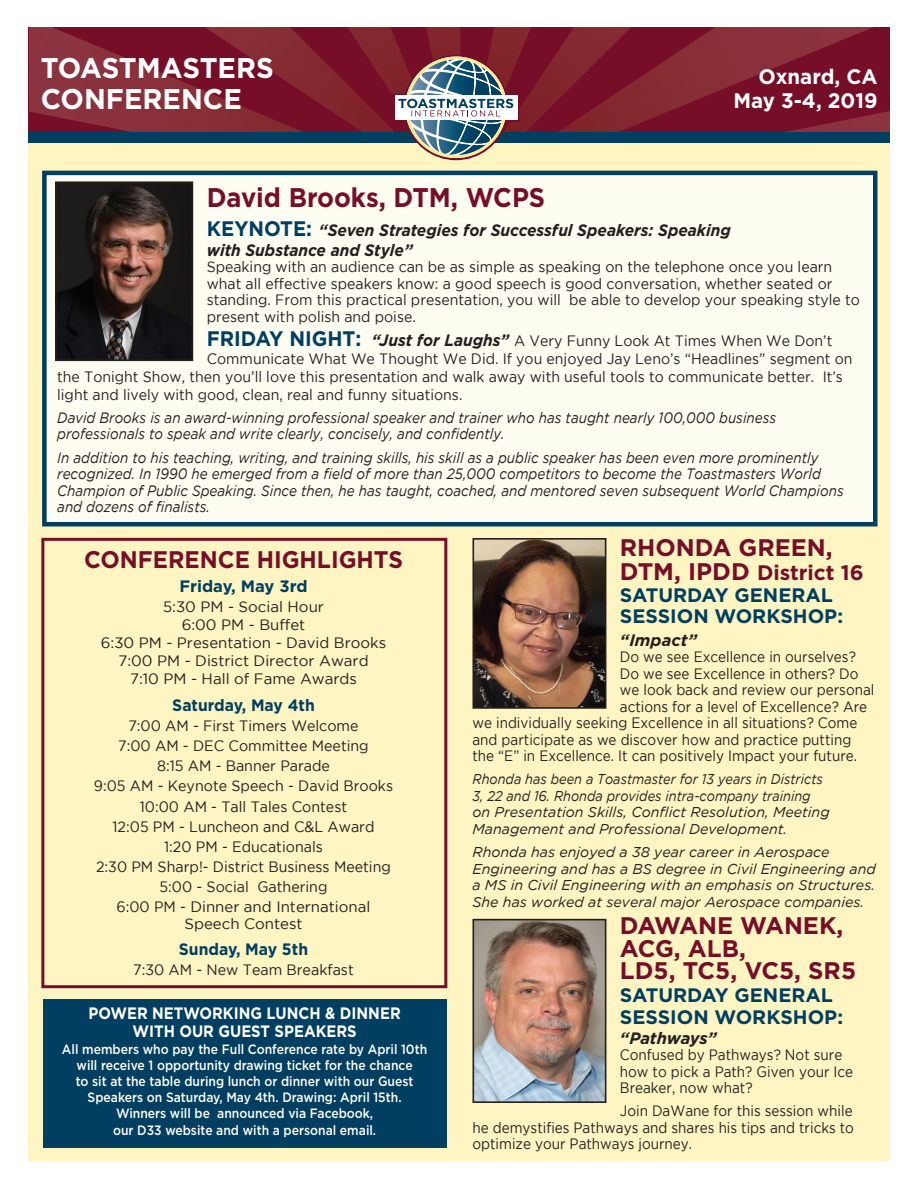
<style>
.page{position:relative;width:918px;height:1188px;background:#fff}
.page>*{position:absolute;margin:0;border:0;box-sizing:border-box;transform-origin:0 0}
.t1{font:700 28.5px/31.5px "Gotham";color:#fff}
.t2{font:700 27px "Gotham";color:#770e28;scale:.94 1}
.t3{font:700 24px/22.5px "Gotham";color:#770e28}
.t4{font:700 24px "Gotham";color:#770e28;scale:.95 1}
.t5{font:700 21px/24px "Gotham";color:#fff;text-align:right}
.t6{font:700 21px "Gotham";color:#770e28}
.t7{font:700 21px "Gotham";color:#003f61;scale:.95 1}
.t8{font:700 19.5px/21px "Gotham";color:#003f61}
.t9{font:italic 700 16.5px/19.5px "Gotham";color:#231f20;scale:.94 1}
.t10{font:700 16.5px/18px "Gotham";color:#fff;scale:.9 1}
.t11{font:700 16.5px "Gotham";color:#003f61;scale:.95 1}
.t12{font:italic 700 16.5px "Gotham";color:#231f20}
.t13{font:700 16.5px "Gotham";color:#003f61}
.t14{font:15px/16.5px "Gotham";color:#231f20;scale:.94 1}
.t15{font:italic 15px/16.5px "Gotham";color:#231f20;scale:.9 1}
.t16{font:15px/16.5px "Gotham";color:#231f20;scale:.9 1}
.t17{font:15px/20.1px "Gotham";color:#231f20;text-align:center;scale:.95 1}
.t18{font:15px/18px "Gotham";color:#231f20;text-align:center}
.t19{font:italic 14.25px/16.5px "Gotham";color:#231f20}
.t20{font:italic 14.25px/16.5px "Gotham";color:#231f20;scale:.9 1}
.t21{font:500 13.5px/16.2px "Gotham";color:#fff;text-align:center;scale:.9 1}
.s1{font-style:normal;font-size:21px;color:#003f61}
.s2{font-weight:700;font-size:21px;color:#003f61}
.s3{font-weight:700;font-style:italic;font-size:16.5px}
.s4{font-size:24px}
</style>
<div class="page">
<div style="left:28px;top:27px;width:862px;height:1134px;background:#fef5c2"></div>
<svg style="left:29px;top:27px;width:861px;height:105px;background:#7e1d2e"></svg>
<div style="left:29px;top:132px;width:861px;height:10px;background:#003f61"></div>
<svg style="left:393px;top:55px;width:126px;height:105px;background:#938e94"></svg>
<div style="left:44px;top:174px;width:830px;height:351px;background:#fefdf2"></div>
<div style="left:42px;top:171px;width:836px;height:355px;border:4px solid #003f61"></div>
<img style="left:58px;top:184px;width:132px;height:174px">
<div style="left:55px;top:181px;width:138px;height:180px;border:2px solid #231f20"></div>
<img style="left:476px;top:541px;width:127px;height:165px">
<div style="left:473px;top:538px;width:133px;height:171px;border:2px solid #231f20"></div>
<div style="left:41px;top:538px;width:406px;height:450px;border:3px solid #770e28"></div>
<img style="left:476px;top:922px;width:127px;height:178px">
<div style="left:473px;top:919px;width:133px;height:184px;border:2px solid #231f20"></div>
<div style="left:43px;top:999px;width:404px;height:149px;background:#003f61"></div>
<h1 class="t1" style="left:41px;top:51px;width:60px">TOASTMASTE</h1>
<h1 class="t1" style="left:41px;top:51px;width:232px;text-indent:195px">RS<br>CON FERENCE</h1>
<h3 class="t5" style="left:733px;top:64px;width:146px">OXNARD, CA<br>MAY 3-4, 2019</h3>
<h2 class="t2" style="left:207px;top:182px;width:359px">DAVID BROOKS, DTM, WCPS</h2>
<p class="t9" style="left:207px;top:220px;width:559px"><span class="s1">KEYNO TE:</span> “Seven Strategies for Successful Speakers: Speaking with Substance and Style”</p>
<p class="t14" style="left:207px;top:258px;width:696px">Speaking with an audience can be as simple as speaking on the telephone once you learn what all effective speakers know: a good speech is good conversation, whether seated or standing. From this practical presentation, you will be able to develop your speaking style to present with polish and poise.</p>
<h3 class="t7" style="left:207px;top:326px;width:101px">FRI DAY NIG</h3>
<p class="t14" style="left:327px;top:332px;width:539px"><span class="s2">HT:</span> <span class="s3">“Just for Laughs”</span> A Very Funny Look At Times When We Don’t</p>
<p class="t14" style="left:207px;top:350px;width:689px">Communicate What We Thought We Did. If you enjoyed Jay Leno’s “Headlines” segment on</p>
<p class="t14" style="left:57px;top:368px;width:837px">the Tonight Show, then you’ll love this presentation and walk away with useful tools to communicate better. It’s</p>
<p class="t14" style="left:57px;top:386px;width:433px">light and lively with good, clean, real and funny situations.</p>
<p class="t15" style="left:57px;top:409px;width:800px">David Brooks is an award-winning professional speaker and trainer who has taught nearly 100,000 business professionals to speak and write clearly, concisely, and confidently.</p>
<p class="t15" style="left:57px;top:449px;width:875px">In addition to his teaching, writing, and training skills, his skill as a public speaker has been even more prominently recognized. In 1990 he emerged from a field of more than 25,000 competitors to become the Toastmasters World Champion of Public Speaking. Since then, he has taught, coached, and mentored seven subsequent World Champions and dozens of finalists.</p>
<h3 class="t3" style="left:620px;top:535px;width:19px">RHO</h3>
<h3 class="t3" style="left:676px;top:535px;width:158px">NDA GREEN,</h3>
<h3 class="t6" style="left:620px;top:560px;width:245px"><span class="s4">DTM, I PDD</span> DISTRICT 16</h3>
<h3 class="t8" style="left:620px;top:584px;width:208px">SATURDAY GENERAL<br>SESSION WOR</h3>
<h3 class="t4" style="left:84px;top:546px;width:321px">CONFERENCE HIGHLIGHTS</h3>
<p class="t13" style="left:179px;top:577px;width:130px">FRIDAY, MAY 3RD</p>
<p class="t18" style="left:101px;top:597px;width:287px">5:30 PM - Social Hour<br>6:00 PM - Buffet<br>6:30 PM - Presentation - David Brooks<br>7:00 PM - District Director Award<br>7:10 PM - Hall of Fame Awards</p>
<p class="t11" style="left:172px;top:695px;width:151px">SATURDAY, M AY 4TH</p>
<p class="t17" style="left:94px;top:715px;width:316px">7:00 AM - First Timers Welcome<br>7:00 AM - DEC Committee Meeting<br>8:15 AM - Banner Parade<br>9:05 AM - Keynote Speech - David Brooks<br>10:00 AM - Tall Tales Contest<br>12:05 PM - Luncheon and C&amp;L Award<br>1:20 PM - Educationals<br>2:30 PM Sharp!- District Business Meeting<br>5:00 - Social Gathering<br>6:00 PM - Dinner and International</p>
<p class="t18" style="left:184px;top:914px;width:120px">Speech Contest</p>
<p class="t11" style="left:179px;top:940px;width:137px">SUNDAY, MAY 5TH</p>
<p class="t17" style="left:133px;top:960px;width:234px">7:30 AM - New Team Breakfast</p>
<p class="t10" style="left:89px;top:1004px;width:121px">POWER N ETWOR</p>
<h3 class="t8" style="left:766px;top:605px;width:42px">KSHOP</h3>
<h3 class="t8" style="left:837px;top:605px;width:7px">:</h3>
<p class="t12" style="left:620px;top:630px;width:79px">“Impact”</p>
<p class="t16" style="left:620px;top:648px;width:264px">Do we see Excellence in ourselves?</p>
<p class="t16" style="left:620px;top:665px;width:267px">Do we see Excellence in others? Do</p>
<p class="t16" style="left:620px;top:681px;width:284px">we look back and review our personal</p>
<p class="t16" style="left:620px;top:698px;width:276px">actions for a level of Excellence? Are</p>
<p class="t16" style="left:473px;top:714px;width:429px">we individually seeking Excellence in all situations? Come</p>
<p class="t16" style="left:473px;top:731px;width:422px">and participate as we discover how and practice putting</p>
<p class="t16" style="left:473px;top:747px;width:429px">the “E” in Excellence. It can positively Impact your future.</p>
<p class="t20" style="left:472px;top:771px;width:398px">Rhonda has been a Toastmaster for 13 years in Districts 3, 22 and 16. Rhonda provides intra-company training on Presentation Skills, Conflict Resolution, Meeting Management and Professional Development.</p>
<p class="t19" style="left:472px;top:844px;width:405px">Rhonda has enjoyed a 38 year career in Aerospace Engineering and has a BS degree in Civil Engineering and a MS in Civil Engineering with an emphasis on Structures.<br>She has worked at several major Aerospace companies.</p>
<h3 class="t3" style="left:620px;top:914px;width:238px">DAWANE WANEK,<br>ACG, ALB,<br>LD5, TC5, VC5, SR5</h3>
<h3 class="t8" style="left:620px;top:983px;width:208px;line-height:22.5px">SATURDAY GENERAL<br>SESSION WOR</h3>
<p class="t10" style="left:132px;top:1004px;width:295px;text-indent:91px">KING LUNCH &amp; DINNER<br>WITH OUR GUEST SPEAKERS</p>
<p class="t21" style="left:62px;top:1040px;width:407px">All members who pay the Full Conference rate by April 10th will receive 1 opportunity drawing ticket for the chance<br>to sit at the table during lunch or dinner with our Guest Speakers on Saturday, May 4th. Drawing: April 15th.<br>Winners will be announced via Facebook,<br>our D33 website and with a personal email.</p>
<h3 class="t8" style="left:766px;top:1006px;width:42px">KSHOP</h3>
<h3 class="t8" style="left:837px;top:1006px;width:7px">:</h3>
<p class="t12" style="left:620px;top:1028px;width:99px">“Pathways”</p>
<p class="t16" style="left:620px;top:1046px;width:261px">Confused by Pathways? Not sure how to pick a Path? Given your Ice<br>Breaker, now what?</p>
<p class="t16" style="left:473px;top:1103px;width:425px;text-align:justify;text-indent:147px">Join DaWane for this session while he demystifies Pathways and shares his tips and tricks to optimize your Pathways journey.</p>
</div>
